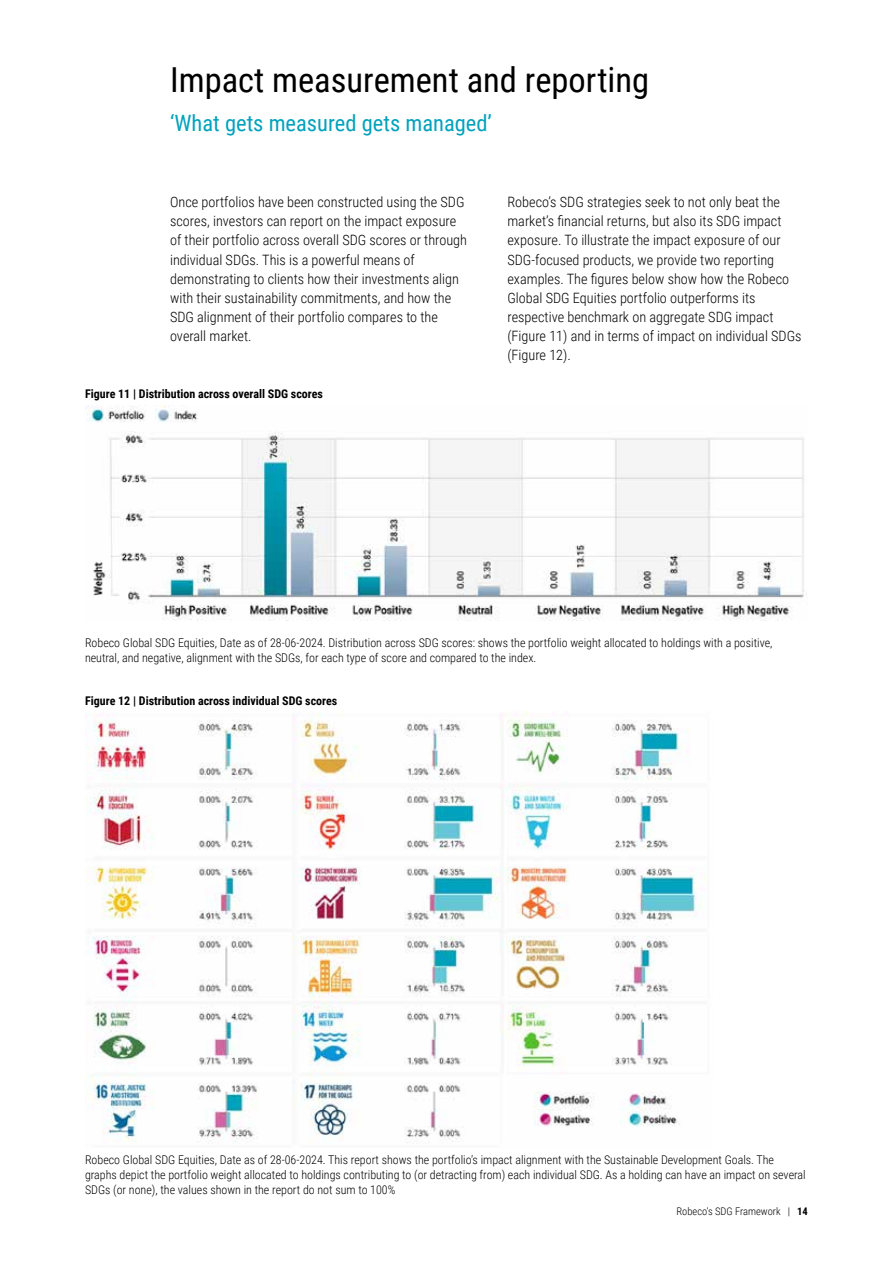
<style>
.page{position:relative;width:893px;height:1263px;background:#fff}
.page>*{position:absolute;margin:0;border:0;box-sizing:border-box;transform-origin:0 0}
.t1{font:34.5px "Roboto Condensed";color:#000}
.t2{font:22.5px "Roboto Condensed";color:#00a2bd}
.t3{font:300 14.25px/19.2px "Roboto Condensed";color:#000}
.t4{font:300 12px/15px "Roboto Condensed";color:#000}
.t5{font:700 12px "Roboto Condensed";color:#000}
.t6{font:300 10.5px "Roboto Condensed";color:#000}
.s1{font-weight:700}
</style>
<div class="page">
<img style="left:85px;top:406px;width:722px;height:215px">
<img style="left:85px;top:712px;width:621px;height:431px">
<h1 class="t1" style="left:170px;top:56px;width:481px">Impact measurement and reporting</h1>
<h2 class="t2" style="left:170px;top:107px;width:323px">‘What gets measured gets managed’</h2>
<p class="t3" style="left:170px;top:192px;width:298px">Once portfolios have been constructed using the SDG scores, investors can report on the impact exposure of their portfolio across overall SDG scores or through individual SDGs. This is a powerful means of demonstrating to clients how their investments align with their sustainability commitments, and how the SDG alignment of their portfolio compares to the overall market.</p>
<p class="t3" style="left:507px;top:192px;width:296px">Robeco’s SDG strategies seek to not only beat the market’s financial returns, but also its SDG impact exposure. To illustrate the impact exposure of our SDG-focused products, we provide two reporting examples. The figures below show how the Robeco Global SDG Equities portfolio outperforms its respective benchmark on aggregate SDG impact (Figure 11) and in terms of impact on individual SDGs (Figure 12).</p>
<p class="t5" style="left:85px;top:386px;width:240px">Figure 11 | Distribution across overall SDG scores</p>
<p class="t4" style="left:85px;top:635px;width:689px">Robeco Global SDG Equities, Date as of 28-06-2024. Distribution across SDG scores: shows the portfolio weight allocated to holdings with a positive, neutral, and negative, alignment with the SDGs, for each type of score and compared to the index.</p>
<p class="t5" style="left:85px;top:692px;width:254px">Figure 12 | Distribution across individual SDG scores</p>
<p class="t4" style="left:85px;top:1152px;width:722px">Robeco Global SDG Equities, Date as of 28-06-2024. This report shows the portfolio’s impact alignment with the Sustainable Development Goals. The graphs depict the portfolio weight allocated to holdings contributing to (or detracting from) each individual SDG. As a holding can have an impact on several<br>SDGs (or none), the values shown in the report do not sum to 100%</p>
<p class="t6" style="left:676px;top:1204px;width:133px">Robeco’s SDG Framework | <span class="s1">14</span></p>
</div>
